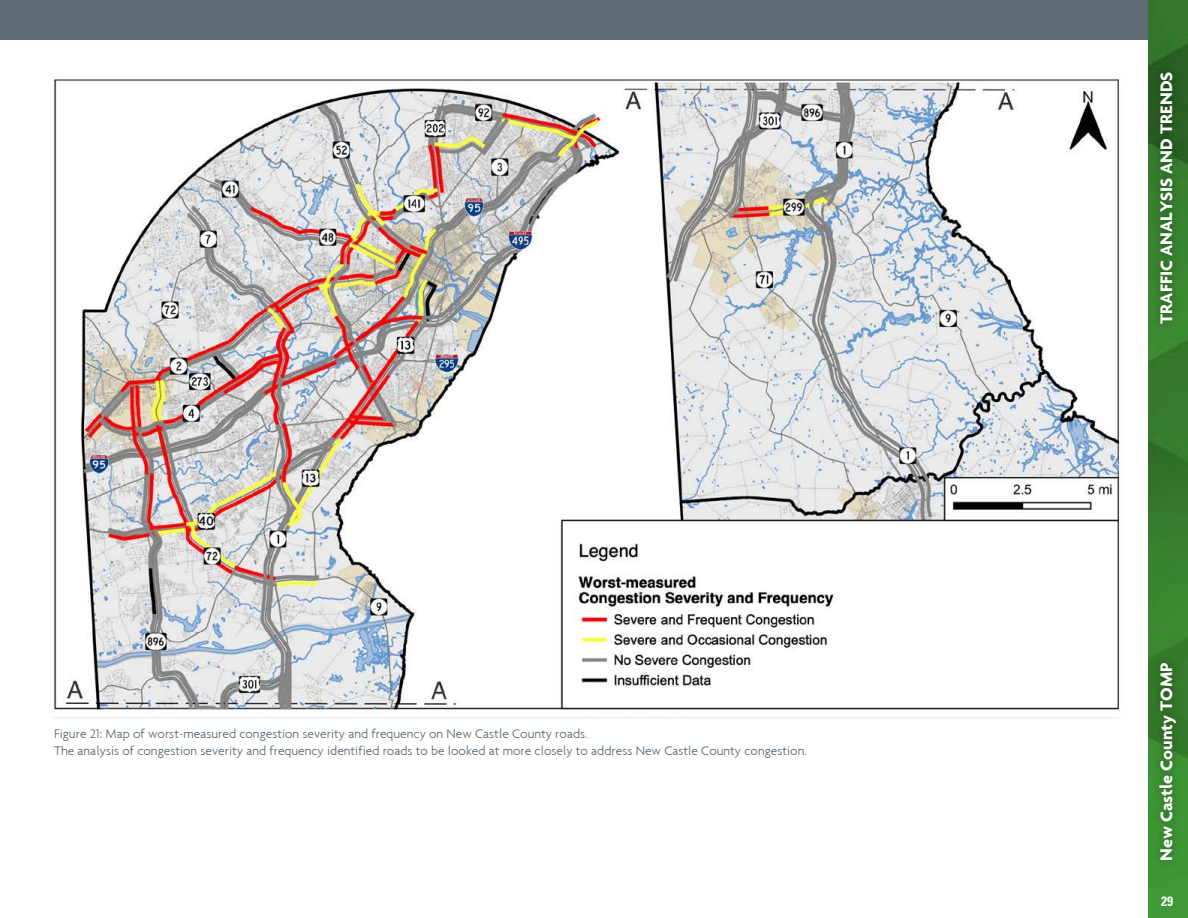
<style>
.page{position:relative;width:1188px;height:918px;background:#fff}
.page>*{position:absolute;margin:0;border:0;box-sizing:border-box;transform-origin:0 0}
.side_bar{font:700 18px "Agenda";color:#fff}
.subhead{font:300 13.5px/16.2px "Agenda";color:#5e6a74}
.t1{font:700 condensed 13.5px "Univers LT Std";color:#fff}
</style>
<div class="page">
<div style="left:0;top:0;width:1188px;height:40px;background:#5e6a74"></div>
<img style="left:1148px;top:0;width:40px;height:918px">
<div style="left:1152px;top:64px;width:32px;height:804px;background:#000;opacity:.4"></div>
<img style="left:54px;top:78px;width:1066px;height:640px">
<p class="subhead" style="left:54px;top:726px;width:754px">Figure 21: Map of worst-measured congestion severity and frequency on New Castle County roads.<br>The analysis of congestion severity and frequency identified roads to be looked at more closely to address New Castle County congestion.</p>
<p class="side_bar" style="left:1155px;top:324px;width:254px;rotate:-90deg">TRAFFIC ANALYSIS AND TRENDS</p>
<p class="side_bar" style="left:1155px;top:861px;width:200px;rotate:-90deg">New Castle County TOMP</p>
<p class="t1" style="left:1161px;top:893px;width:13px">29</p>
</div>
